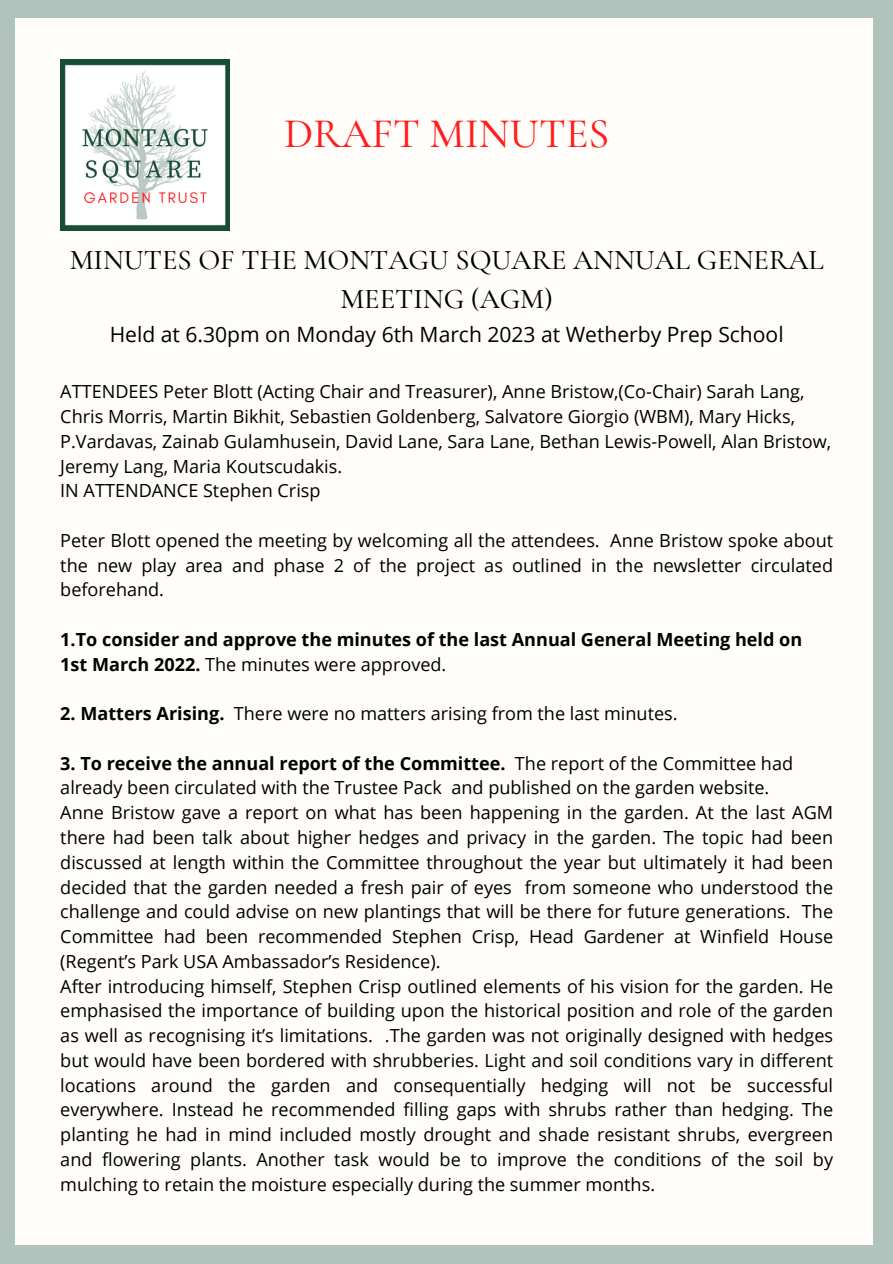
<style>
.page{position:relative;width:893px;height:1264px;background:#fff}
.page>*{position:absolute;margin:0;border:0;box-sizing:border-box;transform-origin:0 0}
.t1{font:500 42px "Cormorant Garamond";color:#ff1e1b}
.t2{font:500 28.5px/39.3px "Cormorant Garamond";color:#000;text-align:center}
.t3{font:21px "Open Sans";color:#000}
.t4{font:18px/24.8px "Open Sans";color:#000}
.t5{font:700 18px/24.8px "Open Sans";color:#000}
.s1{font-weight:400}
.s2{font-weight:700}
</style>
<div class="page">
<div style="left:0;top:0;width:892px;height:1263px;background:#b0c4bd"></div>
<div style="left:16px;top:18px;width:857px;height:1227px;background:#fffdfa"></div>
<img style="left:60px;top:59px;width:169px;height:171px">
<h1 class="t1" style="left:284px;top:108px;width:326px">DRAFT MINUTES</h1>
<h2 class="t2" style="left:70px;top:240px;width:755px">MINUTES OF THE MONTAGU SQUARE ANNUAL GENERAL<br>MEETING (AGM)</h2>
<p class="t3" style="left:110px;top:319px;width:675px">Held at 6.30pm on Monday 6th March 2023 at Wetherby Prep School</p>
<p class="t4" style="left:60px;top:379px;width:772px">ATTENDEES Peter Blott (Acting Chair and Treasurer), Anne Bristow,(Co-Chair) Sarah Lang, Chris Morris, Martin Bikhit, Sebastien Goldenberg, Salvatore Giorgio (WBM), Mary Hicks, P.Vardavas, Zainab Gulamhusein, David Lane, Sara Lane, Bethan Lewis-Powell, Alan Bristow, Jeremy Lang, Maria Koutscudakis.<br>IN ATTENDANCE Stephen Crisp</p>
<p class="t4" style="left:60px;top:527px;width:774px;text-align:justify">Peter Blott opened the meeting by welcoming all the attendees. Anne Bristow spoke about the new play area and phase 2 of the project as outlined in the newsletter circulated beforehand.</p>
<p class="t5" style="left:60px;top:626px;width:743px">1.To consider and approve the minutes of the last Annual General Meeting held on<br>1st March 2022. <span class="s1">The minutes were approved.</span></p>
<p class="t4" style="left:60px;top:700px;width:618px"><span class="s2">2. Matters Arising.</span> There were no matters arising from the last minutes.</p>
<p class="t4" style="left:60px;top:750px;width:774px"><span class="s2">3. To receive the annual report of the Committee.</span> The report of the Committee had already been circulated with the Trustee Pack and published on the garden website.<br>Anne Bristow gave a report on what has been happening in the garden. At the last AGM there had been talk about higher hedges and privacy in the garden. The topic had been discussed at length within the Committee throughout the year but ultimately it had been decided that the garden needed a fresh pair of eyes from someone who understood the challenge and could advise on new plantings that will be there for future generations. The Committee had been recommended Stephen Crisp, Head Gardener at Winfield House (Regent’s Park USA Ambassador’s Residence).<br>After introducing himself, Stephen Crisp outlined elements of his vision for the garden. He emphasised the importance of building upon the historical position and role of the garden as well as recognising it’s limitations. .The garden was not originally designed with hedges but would have been bordered with shrubberies. Light and soil conditions vary in different locations around the garden and consequentially hedging will not be successful everywhere. Instead he recommended filling gaps with shrubs rather than hedging. The planting he had in mind included mostly drought and shade resistant shrubs, evergreen and flowering plants. Another task would be to improve the conditions of the soil by mulching to retain the moisture especially during the summer months.</p>
</div>
